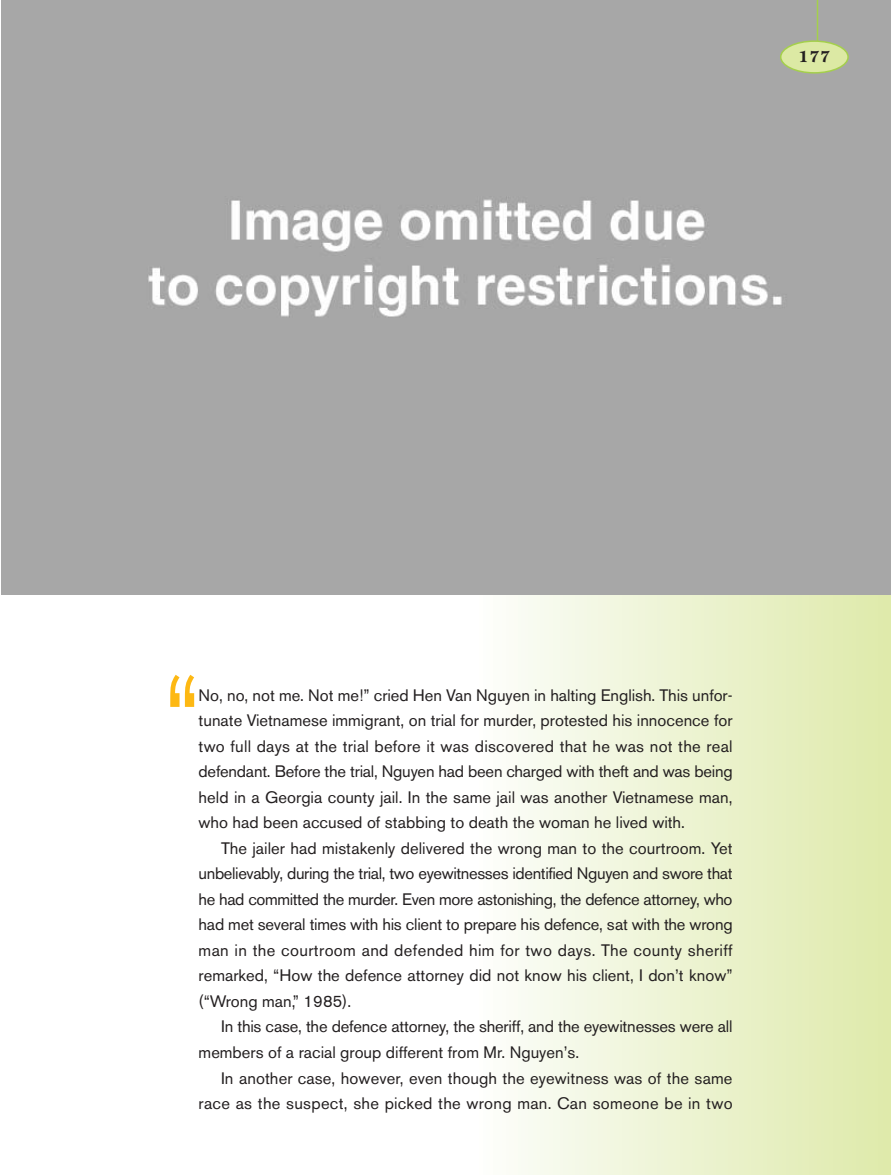
<style>
.page{position:relative;width:891px;height:1175px;background:#fff}
.page>*{position:absolute;margin:0;border:0;box-sizing:border-box;transform-origin:0 0}
.t1{font:300 117.15px "Akzidenz Grotesk BE";color:#fdb813}
.t2{font:16.5px/25.5px "Akzidenz Grotesk BE";color:#231f20;text-align:justify}
.t3{font:700 16.5px "Esprit";color:#231f20}
</style>
<div class="page">
<div style="left:477px;top:586px;width:414px;height:588px;background:linear-gradient(to right,#fcfdfb,#dee9aa)"></div>
<div style="left:2px;top:0;width:889px;height:594px;background:#a7a7a7"></div>
<hr style="left:817px;top:0;width:1px;height:41px;background:#a4cf4c">
<svg style="left:780px;top:40px;width:69px;height:34px;background:#c9d69b"></svg>
<p class="t3" style="left:799px;top:50px;width:33px">177</p>
<h1 class="t1" style="left:165px;top:674px;width:36px">“</h1>
<p class="t2" style="left:199px;top:684px;width:536px">No, no, not me. Not me!” cried Hen Van Nguyen in halting English. This unfor&shy;tunate Vietnamese immigrant, on trial for murder, protested his innocence for two full days at the trial before it was discovered that he was not the real defendant. Before the trial, Nguyen had been charged with theft and was being held in a Georgia county jail. In the same jail was another Vietnamese man, who had been accused of stabbing to death the woman he lived with.</p>
<p class="t2" style="left:199px;top:837px;width:536px;text-indent:22px">The jailer had mistakenly delivered the wrong man to the courtroom. Yet unbelievably, during the trial, two eyewitnesses identified Nguyen and swore that he had committed the murder. Even more astonishing, the defence attorney, who had met several times with his client to prepare his defence, sat with the wrong man in the courtroom and defended him for two days. The county sheriff remarked, “How the defence attorney did not know his client, I don’t know” (“Wrong man,” 1985).</p>
<p class="t2" style="left:199px;top:1015px;width:535px;text-indent:22px">In this case, the defence attorney, the sheriff, and the eyewitnesses were all members of a racial group different from Mr. Nguyen’s.</p>
<p class="t2" style="left:199px;top:1066px;width:535px;text-align:right">In another case, however, even though the eyewitness was of the same race as the suspect, she picked the wrong man. Can someone be in two</p>
</div>
